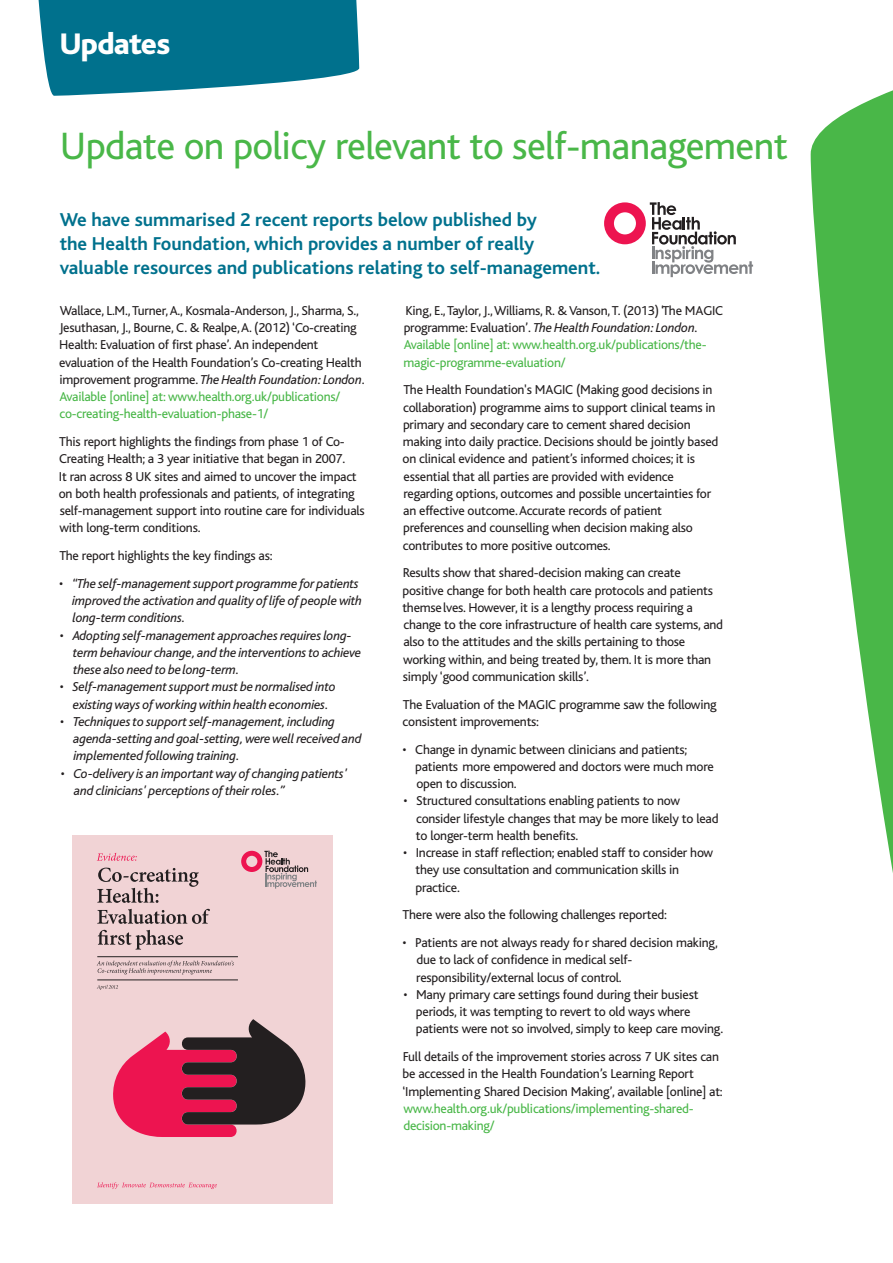
<style>
.page{position:relative;width:893px;height:1263px;background:#fff}
.page>*{position:absolute;margin:0;border:0;box-sizing:border-box;transform-origin:0 0}
.t1{font:39.9px "Bliss";letter-spacing:-.015em;color:#49b748}
.t2{font:800 31.2px "Bliss";letter-spacing:-.02em;color:#fff}
.t3{font:700 19.5px/24px "Bliss";color:#00718d}
.t4{font:13.5px/17.2px "Bliss";letter-spacing:-.015em;color:#231f20}
.t5{font:italic 13.5px/17.2px "Bliss";letter-spacing:-.015em;color:#231f20}
.t6{font:13.5px/17.2px "Bliss";letter-spacing:-.015em;color:#49b748}
.s1{font-style:italic}
.s2{color:#49b748}
.s3{font-style:normal}
.s4{color:#231f20}
.s5{font-style:italic;color:#231f20}
</style>
<div class="page">
<svg style="left:811px;top:90px;width:82px;height:783px;fill:#49b748"></svg>
<svg style="left:38px;top:0;width:321px;height:96px;background:#1c8099"></svg>
<div style="left:72px;top:835px;width:261px;height:368px;background:#f1d3d5"></div>
<svg style="left:97px;top:1182px;width:120px;height:7px"></svg>
<hr style="left:97px;top:956px;width:141px;height:1px;background:#231f20">
<hr style="left:97px;top:980px;width:141px;height:1px;background:#231f20">
<svg style="left:97px;top:853px;width:40px;height:8px"></svg>
<svg style="left:97px;top:868px;width:102px;height:35px"></svg>
<svg style="left:97px;top:909px;width:113px;height:15px"></svg>
<svg style="left:98px;top:930px;width:85px;height:19px"></svg>
<svg style="left:97px;top:961px;width:137px;height:13px"></svg>
<svg style="left:97px;top:985px;width:21px;height:5px"></svg>
<svg style="left:241px;top:851px;width:76px;height:38px"></svg>
<svg style="left:113px;top:1019px;width:193px;height:118px"></svg>
<svg style="left:604px;top:202px;width:149px;height:75px"></svg>
<h2 class="t2" style="left:60px;top:33px;width:112px">Updates</h2>
<h1 class="t1" style="left:60px;top:133px;width:730px">Update on policy relevant to self-management</h1>
<h3 class="t3" style="left:60px;top:210px;width:542px">We have summarised 2 recent reports below published by<br>the Health Foundation, which provides a number of really valuable resources and publications relating to self-management.</h3>
<p class="t4" style="left:59px;top:303px;width:307px">Wallace, L.M., Turner, A., Kosmala-Anderson, J., Sharma, S., Jesuthasan, J., Bourne, C. &amp; Realpe, A. (2012) ‘Co-creating Health: Evaluation of first phase’. An independent evaluation of the Health Foundation’s Co-creating Health improvement programme. <span class="s1">The Health Foundation: London</span>.<br><span class="s2">Available [online] at: www.health.org.uk/publications/ co-creating-health-evaluation-phase-1/</span></p>
<p class="t4" style="left:59px;top:435px;width:308px">This report highlights the findings from phase 1 of Co-Creating Health; a 3 year initiative that began in 2007.<br>It ran across 8 UK sites and aimed to uncover the impact on both health professionals and patients, of integrating self-management support into routine care for individuals with long-term conditions.</p>
<p class="t4" style="left:59px;top:549px;width:215px">The report highlights the key findings as:</p>
<p class="t5" style="left:72px;top:576px;width:291px;text-indent:-13px"><span class="s3">•</span> “The self-management support programme for patients improved the activation and quality of life of people with long-term conditions.</p>
<p class="t5" style="left:73px;top:628px;width:290px;text-indent:-13px">• Adopting self-management approaches requires long&shy;term behaviour change, and the interventions to achieve these also need to be long-term.</p>
<p class="t5" style="left:60px;top:680px;width:278px;text-align:center">• Self-management support must be normalised into existing ways of working within health economies.</p>
<p class="t5" style="left:73px;top:714px;width:290px;text-indent:-13px">• Techniques to support self-management, including agenda-setting and goal-setting, were well received and implemented following training.</p>
<p class="t5" style="left:74px;top:766px;width:275px;text-indent:-13px">• Co-delivery is an important way of changing patients' and clinicians' perceptions of their roles.”</p>
<p class="t6" style="left:404px;top:303px;width:321px"><span class="s4">King, E., Taylor, J., Williams, R. &amp; Vanson, T. (2013) ‘The MAGIC programme: Evaluation’.</span> <span class="s5">The Health Foundation: London</span><span class="s4">.<br></span>Available [online] at: www.health.org.uk/publications/the&shy;magic-programme-evaluation/</p>
<p class="t4" style="left:403px;top:383px;width:317px">The Health Foundation's MAGIC (Making good decisions in collaboration) programme aims to support clinical teams in primary and secondary care to cement shared decision making into daily practice. Decisions should be jointly based on clinical evidence and patient’s informed choices; it is essential that all parties are provided with evidence regarding options, outcomes and possible uncertainties for an effective outcome. Accurate records of patient preferences and counselling when decision making also contributes to more positive outcomes.</p>
<p class="t4" style="left:402px;top:566px;width:322px">Results show that shared-decision making can create positive change for both health care protocols and patients themselves. However, it is a lengthy process requiring a change to the core infrastructure of health care systems, and also to the attitudes and the skills pertaining to those working within, and being treated by, them. It is more than simply ‘good communication skills’.</p>
<p class="t4" style="left:403px;top:697px;width:316px">The Evaluation of the MAGIC programme saw the following consistent improvements:</p>
<p class="t4" style="left:415px;top:742px;width:300px;text-indent:-13px">• Change in dynamic between clinicians and patients; patients more empowered and doctors were much more open to discussion.</p>
<p class="t4" style="left:416px;top:794px;width:304px;text-indent:-12px">• Structured consultations enabling patients to now consider lifestyle changes that may be more likely to lead to longer-term health benefits.</p>
<p class="t4" style="left:415px;top:846px;width:299px;text-indent:-12px">• Increase in staff reflection; enabled staff to consider how they use consultation and communication skills in practice.</p>
<p class="t4" style="left:403px;top:908px;width:266px">There were also the following challenges reported:</p>
<p class="t4" style="left:416px;top:936px;width:303px;text-indent:-14px">• Patients are not always ready for shared decision making, due to lack of confidence in medical self&shy;responsibility/external locus of control.</p>
<p class="t4" style="left:416px;top:987px;width:309px;text-indent:-12px">• Many primary care settings found during their busiest periods, it was tempting to revert to old ways where patients were not so involved, simply to keep care moving.</p>
<p class="t4" style="left:402px;top:1050px;width:322px">Full details of the improvement stories across 7 UK sites can be accessed in the Health Foundation’s Learning Report ‘Implementing Shared Decision Making’, available [online] at:</p>
<p class="t6" style="left:403px;top:1101px;width:292px">www.health.org.uk/publications/implementing-shared&shy;decision-making/</p>
</div>
